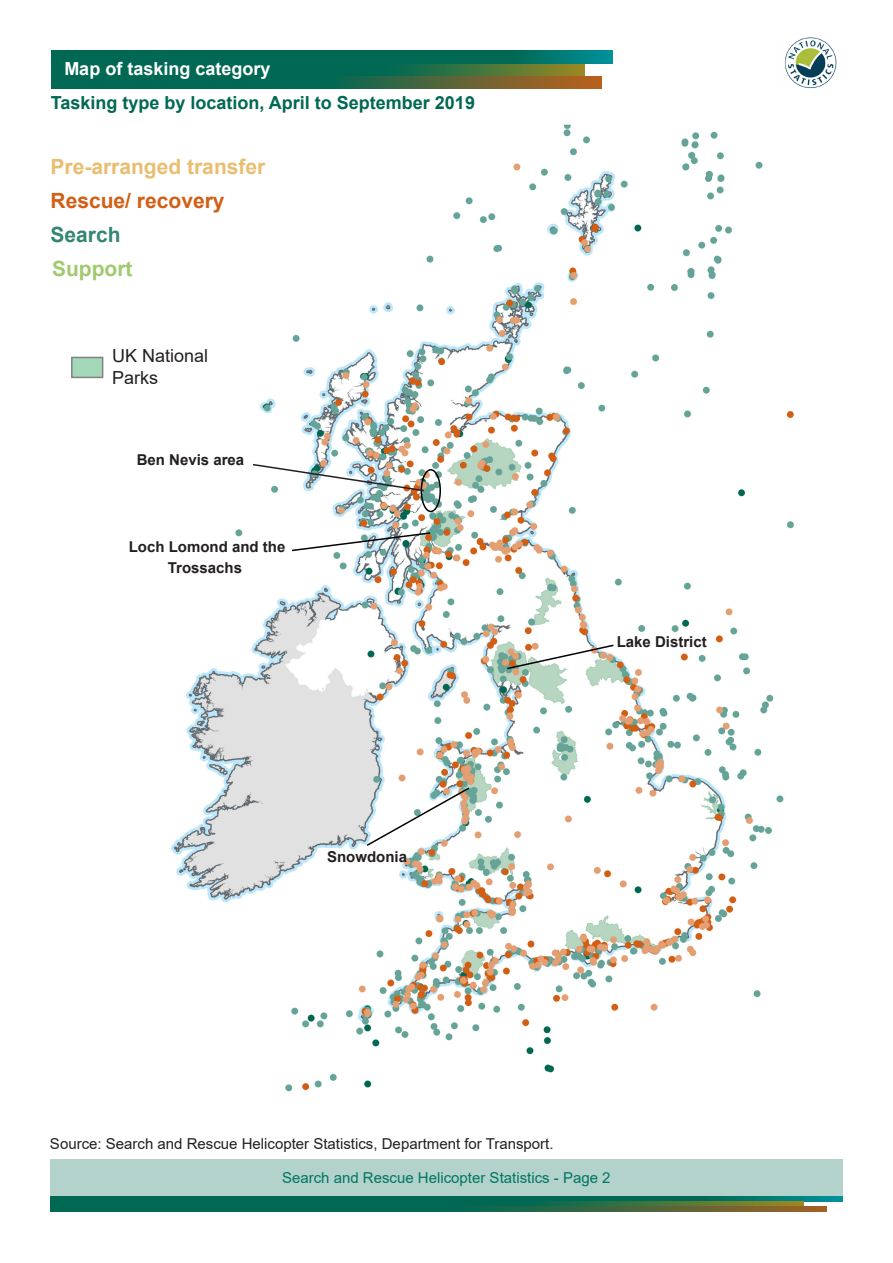
<style>
.page{position:relative;width:893px;height:1263px;background:#fff}
.page>*{position:absolute;margin:0;border:0;box-sizing:border-box;transform-origin:0 0}
.t1{font:700 21px "Arial";color:#e9be71}
.t2{font:700 21px "Arial";color:#d25f15}
.t3{font:700 21px "Arial";color:#a1ca6f}
.t4{font:700 21px "Arial";color:#338675}
.t5{font:700 18px "Arial";color:#006853}
.t6{font:700 18px "Arial";color:#fff}
.t7{font:18px/21.6px "Arial";color:#231f20}
.t8{font:15px "Arial";color:#231f20}
.t9{font:700 15px/21px "Arial";color:#231f20;text-align:center}
.t10{font:15px "Arial";color:#007662}
</style>
<div class="page">
<div style="left:50px;top:1160px;width:792px;height:36px;background:#b3d2cb"></div>
<svg style="left:50px;top:1196px;width:792px;height:5px;background:#006b59"></svg>
<svg style="left:50px;top:1201px;width:753px;height:5px;background:#1b6d4a"></svg>
<svg style="left:50px;top:1206px;width:777px;height:6px;background:#256647"></svg>
<img style="left:784px;top:37px;width:53px;height:52px">
<img style="left:97px;top:124px;width:697px;height:968px">
<svg style="left:52px;top:63px;width:532px;height:13px;background:#196d4b"></svg>
<svg style="left:52px;top:51px;width:560px;height:12px;background:#006b59"></svg>
<svg style="left:52px;top:76px;width:549px;height:13px;background:#306544"></svg>
<svg style="left:365px;top:786px;width:106px;height:61px"></svg>
<div style="left:421px;top:469px;width:20px;height:43px;border:2px solid #000;border-radius:50%"></div>
<svg style="left:290px;top:531px;width:142px;height:21px"></svg>
<svg style="left:506px;top:643px;width:109px;height:27px"></svg>
<div style="left:71px;top:357px;width:32px;height:21px;background:#a3d8b8;border:2px solid #828282"></div>
<svg style="left:251px;top:463px;width:174px;height:29px"></svg>
<p class="t6" style="left:64px;top:56px;width:208px">Map of tasking category</p>
<p class="t5" style="left:51px;top:90px;width:426px">Tasking type by location, April to September 2019</p>
<p class="t1" style="left:51px;top:152px;width:216px">Pre-arranged transfer</p>
<p class="t2" style="left:51px;top:186px;width:175px">Rescue/ recovery</p>
<p class="t4" style="left:51px;top:220px;width:72px">Search</p>
<p class="t3" style="left:52px;top:254px;width:82px">Support</p>
<p class="t7" style="left:112px;top:345px;width:98px">UK National<br>Parks</p>
<p class="t9" style="left:137px;top:449px;width:109px">Ben Nevis area</p>
<p class="t9" style="left:129px;top:537px;width:158px">Loch Lomond and the<br>Trossachs</p>
<p class="t9" style="left:327px;top:847px;width:82px">Snowdonia</p>
<p class="t9" style="left:617px;top:631px;width:92px">Lake District</p>
<p class="t8" style="left:50px;top:1134px;width:505px">Source: Search and Rescue Helicopter Statistics, Department for Transport.</p>
<p class="t10" style="left:282px;top:1168px;width:330px">Search and Rescue Helicopter Statistics - Page 2</p>
</div>
